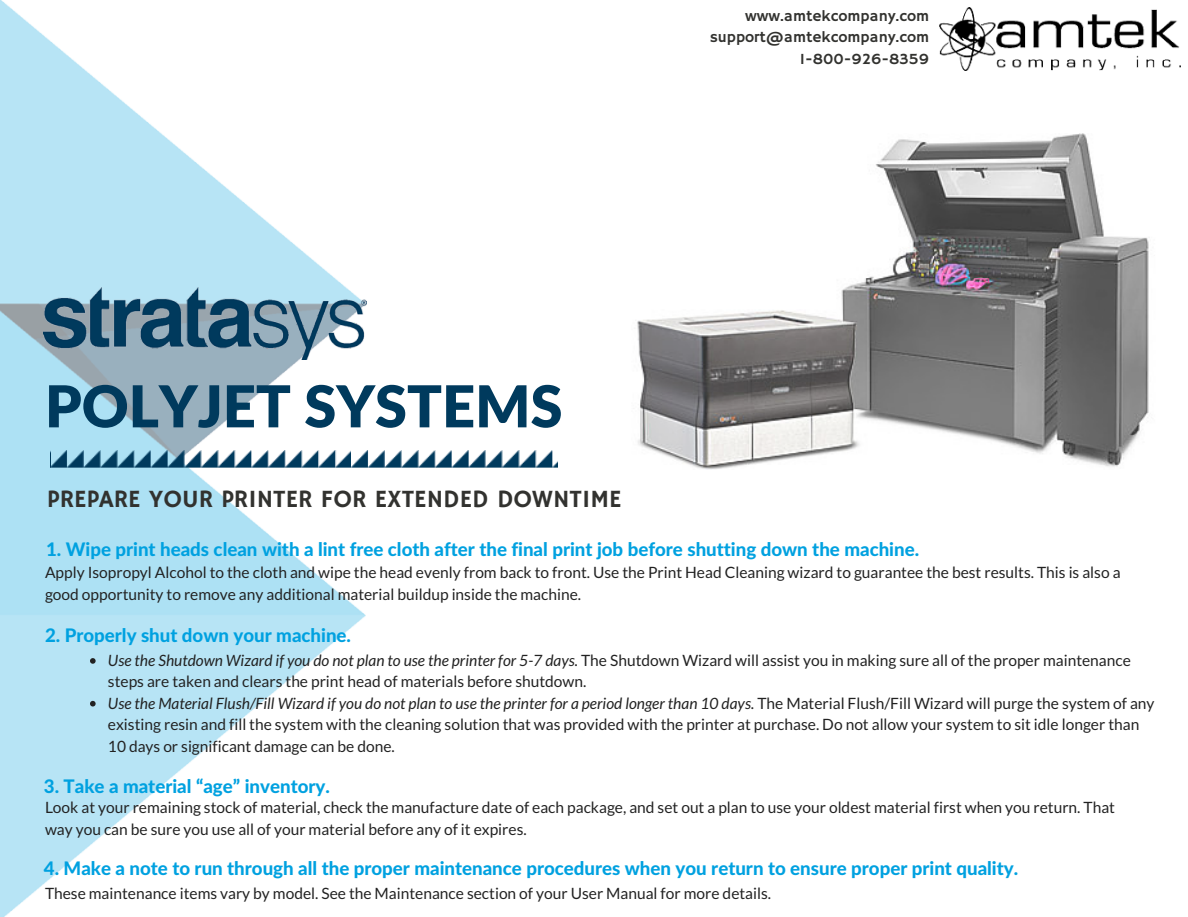
<style>
.page{position:relative;width:1188px;height:917px;background:#fff}
.page>*{position:absolute;margin:0;border:0;box-sizing:border-box;transform-origin:0 0}
.t1{font:900 57.75px "Lato";color:#003a5d}
.t2{font:24.9px "Hammersmith One";color:#32322f}
.t3{font:800 18.75px "Lato";color:#00a1e0}
.t4{font:15.6px/21.3px "Lato";color:#222}
.t5{font:15.6px/21.3px "Hammersmith One";color:#32322f;text-align:right}
.s1{font-style:italic}
</style>
<div class="page">
<img style="left:0;top:0;width:366px;height:916px">
<img style="left:637px;top:134px;width:512px;height:335px">
<img style="left:939px;top:8px;width:241px;height:62px">
<img style="left:44px;top:288px;width:323px;height:72px">
<svg style="left:90px;top:658px;width:6px;height:5px"></svg>
<svg style="left:90px;top:700px;width:6px;height:6px"></svg>
<svg style="left:50px;top:450px;width:507px;height:19px"></svg>
<p class="t5" style="left:710px;top:6px;width:221px">www.amtekcompany.com support@amtekcompany.com<br>1-800-926-8359</p>
<h1 class="t1" style="left:45px;top:370px;width:519px">POLYJET SYSTEMS</h1>
<h2 class="t2" style="left:47px;top:485px;width:576px">PREPARE YOUR PRINTER FOR EXTENDED DOWNTIME</h2>
<p class="t3" style="left:46px;top:537px;width:875px">1. Wipe print heads clean with a lint free cloth after the final print job before shutting down the machine.</p>
<p class="t4" style="left:45px;top:561px;width:1077px">Apply Isopropyl Alcohol to the cloth and wipe the head evenly from back to front. Use the Print Head Cleaning wizard to guarantee the best results. This is also a good opportunity to remove any additional material buildup inside the machine.</p>
<p class="t3" style="left:45px;top:623px;width:308px">2. Properly shut down your machine.</p>
<p class="t4" style="left:108px;top:649px;width:1048px"><span class="s1">Use the Shutdown Wizard if you do not plan to use the printer for 5-7 days.</span> The Shutdown Wizard will assist you in making sure all of the proper maintenance steps are taken and clears the print head of materials before shutdown.<br><span class="s1">Use the Material Flush/Fill Wizard if you do not plan to use the printer for a period longer than 10 days.</span> The Material Flush/Fill Wizard will purge the system of any existing resin and fill the system with the cleaning solution that was provided with the printer at purchase. Do not allow your system to sit idle longer than 10 days or significant damage can be done.</p>
<p class="t3" style="left:44px;top:774px;width:288px">3. Take a material “age” inventory.</p>
<p class="t4" style="left:45px;top:796px;width:1072px">Look at your remaining stock of material, check the manufacture date of each package, and set out a plan to use your oldest material first when you return. That way you can be sure you use all of your material before any of it expires.</p>
<p class="t3" style="left:44px;top:856px;width:976px">4. Make a note to run through all the proper maintenance procedures when you return to ensure proper print quality.</p>
<p class="t4" style="left:45px;top:882px;width:728px">These maintenance items vary by model. See the Maintenance section of your User Manual for more details.</p>
</div>
